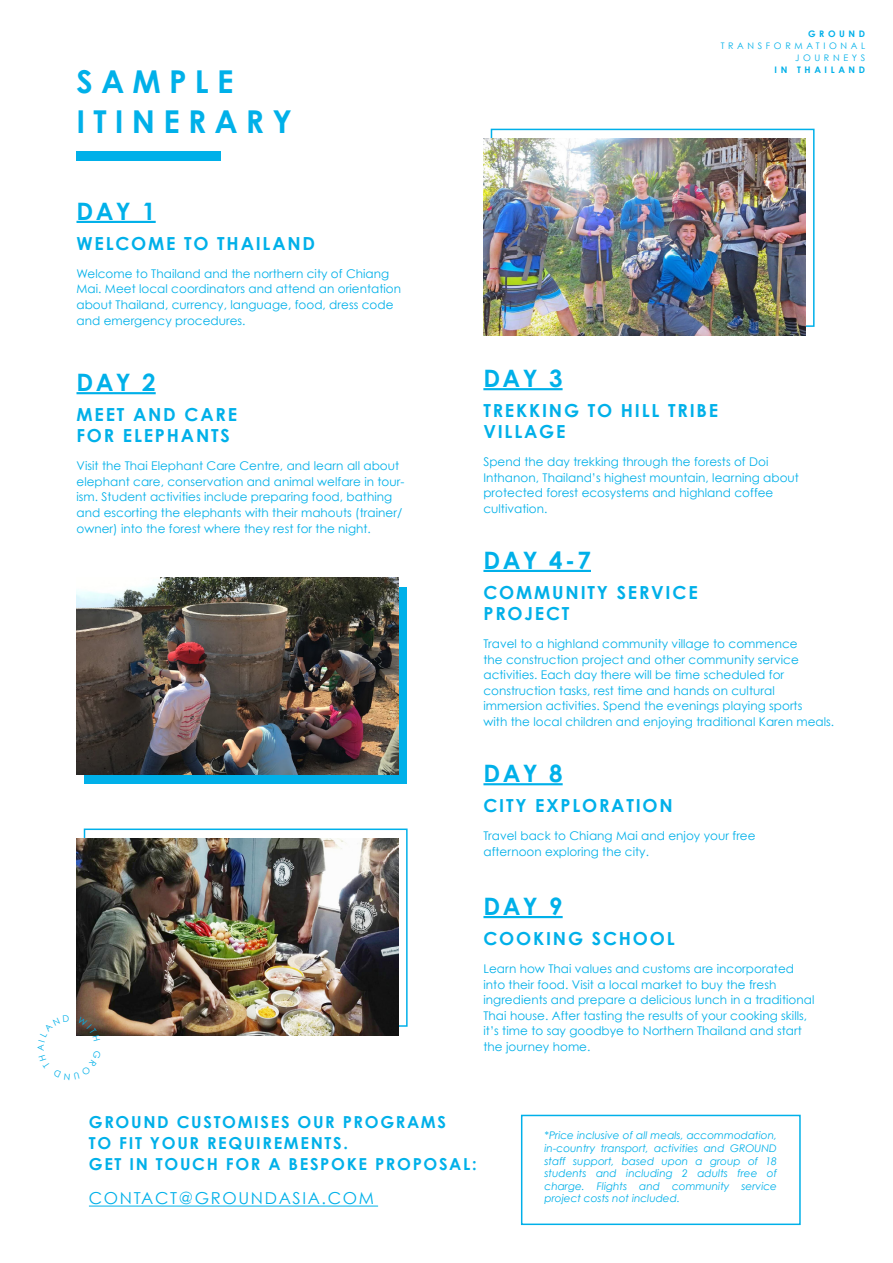
<style>
.page{position:relative;width:893px;height:1263px;background:#fff}
.page>*{position:absolute;margin:0;border:0;box-sizing:border-box;transform-origin:0 0}
.t1{font:700 31.5px/40.5px "Century Gothic";letter-spacing:.26em;color:#00b0e9}
.t2{font:700 24px "Century Gothic";letter-spacing:.1em;color:#00b0e9}
.t3{font:700 18px/21px "Century Gothic";letter-spacing:.1em;color:#00b0e9}
.t4{font:700 16.5px/21px "Century Gothic";letter-spacing:.1em;color:#00b0e9}
.t5{font:16.5px "Century Gothic";letter-spacing:.1em;color:#00b0e9}
.t6{font:12px/15.6px "Century Gothic";color:#00b0e9}
.t7{font:italic 10.5px/12.6px "Century Gothic";color:#00b0e9;text-align:justify}
.t8{font:9px "Century Gothic";color:#00b0e9}
.t9{font:700 9px "Century Gothic";letter-spacing:.405em;color:#00b0e9}
</style>
<div class="page">
<hr style="left:76px;top:221px;width:80px;height:2px;background:#00b0e9">
<hr style="left:76px;top:392px;width:80px;height:2px;background:#00b0e9">
<hr style="left:483px;top:388px;width:80px;height:2px;background:#00b0e9">
<hr style="left:483px;top:570px;width:108px;height:2px;background:#00b0e9">
<hr style="left:483px;top:783px;width:80px;height:2px;background:#00b0e9">
<hr style="left:483px;top:916px;width:80px;height:2px;background:#00b0e9">
<div style="left:76px;top:152px;width:145px;height:9px;background:#00b0e9"></div>
<div style="left:491px;top:129px;width:323px;height:198px;border:2px solid #00b0e9"></div>
<img style="left:483px;top:138px;width:323px;height:197px">
<div style="left:84px;top:828px;width:324px;height:199px;border:2px solid #00b0e9"></div>
<img style="left:76px;top:838px;width:323px;height:197px">
<div style="left:85px;top:587px;width:322px;height:197px;background:#00b0e9"></div>
<img style="left:76px;top:577px;width:323px;height:197px">
<hr style="left:89px;top:1205px;width:289px;height:1px;background:#00b0e9">
<div style="left:521px;top:1115px;width:280px;height:110px;border:2px solid #00b0e9"></div>
<svg style="left:76px;top:1015px;width:25px;height:21px"></svg>
<h1 class="t1" style="left:76px;top:60px;width:192px">SAMP LE<br>ITINER ARY</h1>
<h2 class="t2" style="left:76px;top:196px;width:81px">DAY 1</h2>
<h3 class="t3" style="left:76px;top:232px;width:240px">WELCOME TO THAILAND</h3>
<p class="t6" style="left:76px;top:265px;width:326px">Welcome to Thailand and the northern city of Chiang Mai. Meet local coordinators and attend an orientation about Thailand, currency, language, food, dress code and emergency procedures.</p>
<h2 class="t2" style="left:76px;top:367px;width:81px">DAY 2</h2>
<h3 class="t3" style="left:76px;top:404px;width:162px">MEET AND CARE<br>FOR</h3>
<h3 class="t3" style="left:123px;top:425px;width:108px">ELEPHANTS</h3>
<p class="t6" style="left:76px;top:458px;width:329px">Visit the Thai Elephant Care Centre, and learn all about elephant care, conservation and animal welfare in tour&shy;ism. Student activities include preparing food, bathing and escorting the elephants with their mahouts (trainer/ owner) into the forest where they rest for the night.</p>
<p class="t9" style="left:808px;top:28px;width:41px">GROUND</p>
<p class="t8" style="left:721px;top:41px;width:11px">TRANSFORMATIONAL</p>
<p class="t8" style="left:795px;top:53px;width:10px">JOURNEYS</p>
<p class="t9" style="left:775px;top:64px;width:92px">IN THAILAND</p>
<h2 class="t2" style="left:483px;top:363px;width:81px">DAY 3</h2>
<h3 class="t3" style="left:483px;top:400px;width:236px">TREKKING TO HILL TRIBE<br>VILLAGE</h3>
<p class="t6" style="left:483px;top:454px;width:317px">Spend the day trekking through the forests of Doi Inthanon, Thailand’s highest mountain, learning about protected forest ecosystems and highland coffee cultivation.</p>
<h2 class="t2" style="left:483px;top:545px;width:109px">DAY 4-7</h2>
<h3 class="t3" style="left:483px;top:581px;width:216px">COMMUNITY SERVICE<br>PROJECT</h3>
<p class="t6" style="left:483px;top:636px;width:352px">Travel to a highland community village to commence<br>the construction project and other community service activities. Each day there will be time scheduled for construction tasks, rest time and hands on cultural immersion activities. Spend the evenings playing sports<br>with the local children and enjoying traditional Karen meals.</p>
<h2 class="t2" style="left:483px;top:758px;width:81px">DAY 8</h2>
<h3 class="t3" style="left:483px;top:795px;width:191px">CITY EXPLORATION</h3>
<p class="t6" style="left:483px;top:828px;width:274px">Travel back to Chiang Mai and enjoy your free afternoon exploring the city.</p>
<h2 class="t2" style="left:483px;top:891px;width:81px">DAY 9</h2>
<h3 class="t3" style="left:483px;top:927px;width:193px">COOKING SCHOOL</h3>
<p class="t6" style="left:483px;top:961px;width:333px">Learn how Thai values and customs are incorporated into their food. Visit a local market to buy the fresh ingredients and prepare a delicious lunch in a traditional Thai house. After tasting the results of your cooking skills, it’s time to say goodbye to Northern Thailand and start the journey home.</p>
<h3 class="t4" style="left:89px;top:1111px;width:56px">GROUND</h3>
<h3 class="t4" style="left:177px;top:1111px;width:180px">CUSTOMISES OUR PROGR</h3>
<h3 class="t4" style="left:407px;top:1111px;width:40px">AMS</h3>
<h3 class="t4" style="left:89px;top:1132px;width:261px">TO FIT YOUR REQUIREMENTS.<br>GET IN TOUCH FOR</h3>
<h3 class="t4" style="left:268px;top:1153px;width:120px">A BESPOKE PROPO</h3>
<h3 class="t4" style="left:439px;top:1153px;width:39px">SAL:</h3>
<h3 class="t5" style="left:89px;top:1188px;width:287px">contact@groundasia.com</h3>
<p class="t7" style="left:544px;top:1129px;width:234px">*Price inclusive of all meals, accommodation, in-country transport, activities and GROUND staff support, based upon a group of 18 students and including 2 adults free of charge. Flights and community service project costs not included.</p>
</div>
